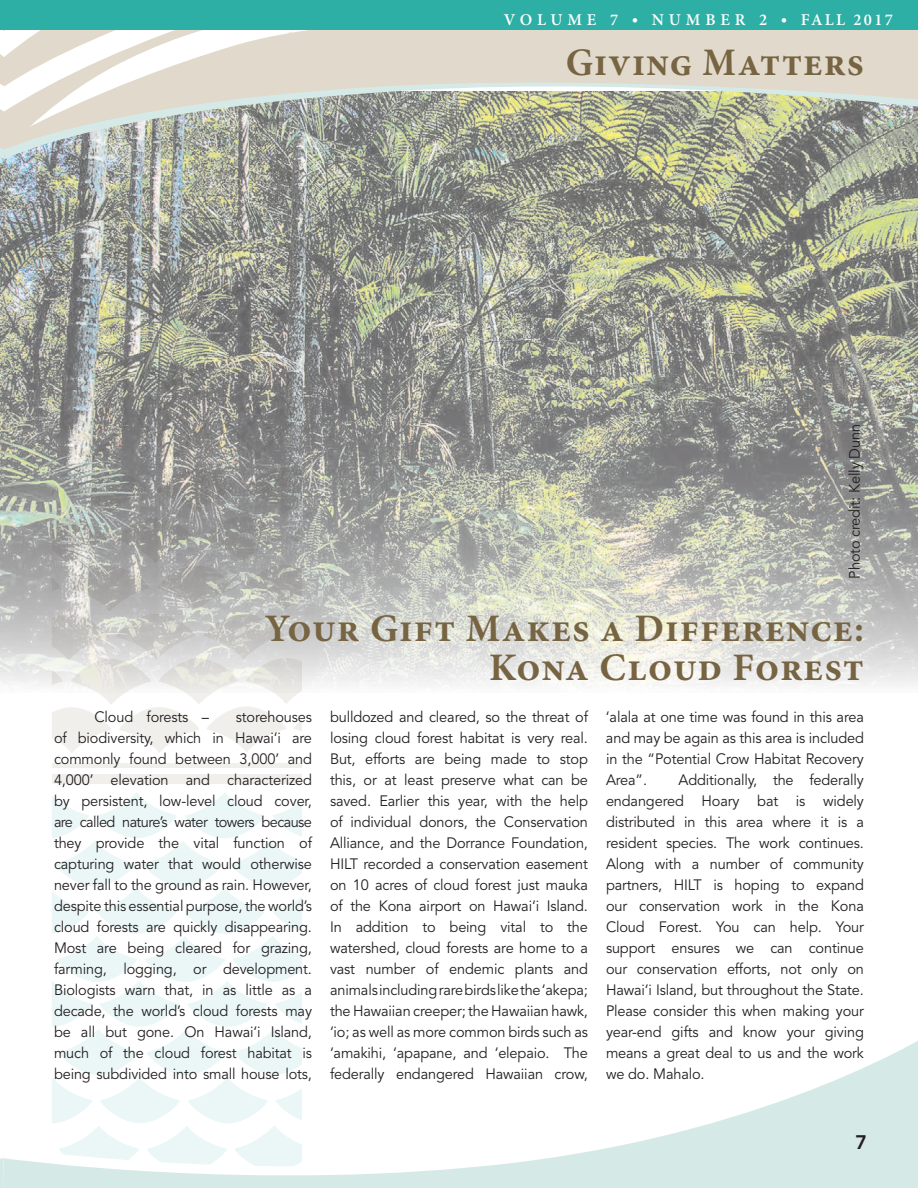
<style>
.page{position:relative;width:918px;height:1188px;background:#fff}
.page>*{position:absolute;margin:0;border:0;box-sizing:border-box;transform-origin:0 0}
.t1{font:700 39px/39px "Minion Pro";letter-spacing:.025em;color:#776442;text-align:right}
.t2{font:800 19.5px "Avenir";color:#231f20}
.t3{font:600 16.5px "Minion Pro";letter-spacing:.28em;color:#fff}
.t4{font:15px/21px "Avenir";letter-spacing:-.01em;color:#231f20;text-align:justify}
</style>
<div class="page">
<svg style="left:52px;top:692px;width:250px;height:61px"></svg>
<svg style="left:52px;top:793px;width:250px;height:233px"></svg>
<div style="left:52px;top:763px;width:250px;height:5px;background:#f1efec"></div>
<div style="left:52px;top:779px;width:250px;height:5px;background:#f1efec"></div>
<div style="left:52px;top:774px;width:250px;height:5px;background:#f1efec"></div>
<img style="left:0;top:159px;width:918px;height:533px">
<div style="left:324px;top:30px;width:594px;height:40px;background:#e1d9cb"></div>
<svg style="left:304px;top:70px;width:614px;height:89px;background:#b2b4a2"></svg>
<svg style="left:0;top:30px;width:304px;height:432px;background:#aaaba5"></svg>
<div style="left:0;top:0;width:918px;height:30px;background:#2dafa5"></div>
<svg style="left:4px;top:1026px;width:914px;height:162px"></svg>
<svg style="left:0;top:1158px;width:4px;height:30px"></svg>
<p class="t3" style="left:504px;top:9px;width:391px">VOLUME 7 • NUMBER 2 • FALL 2017</p>
<h1 class="t1" style="left:566px;top:42px;width:300px">Giving Matters</h1>
<p class="t4" style="left:845px;top:579px;width:156px;rotate:-90deg">Photo credit: Kelly Dunn</p>
<h1 class="t1" style="left:265px;top:608px;width:601px">Your Gift Makes a Difference:<br>Kona Cloud Forest</h1>
<p class="t4" style="left:54px;top:707px;width:260px;text-indent:182px">storehouses of biodiversity, which in Hawai‘i are commonly found between 3,000’ and 4,000’ elevation and characterized by persistent, low-level cloud cover, are called nature’s water towers because they provide the vital function of capturing water that would otherwise never fall to the ground as rain. However, despite this essential purpose, the world’s cloud forests are quickly disappearing.<br>Most are being cleared for grazing, farming, logging, or development.<br>Biologists warn that, in as little as a decade, the world’s cloud forests may be all but gone. On Hawai‘i Island, much of the cloud forest habitat is being subdivided into small house lots,</p>
<p class="t4" style="left:330px;top:707px;width:260px">bulldozed and cleared, so the threat of losing cloud forest habitat is very real.<br>But, efforts are being made to stop this, or at least preserve what can be saved. Earlier this year, with the help of individual donors, the Conservation Alliance, and the Dorrance Foundation, HILT recorded a conservation easement on 10 acres of cloud forest just mauka of the Kona airport on Hawai‘i Island.<br>In addition to being vital to the watershed, cloud forests are home to a vast number of endemic plants and animals including rare birds like the ‘akepa; the Hawaiian creeper; the Hawaiian hawk, ‘io; as well as more common birds such as ‘amakihi, ‘apapane, and ‘elepaio. The federally endangered Hawaiian crow,</p>
<p class="t4" style="left:606px;top:707px;width:260px">‘alala at one time was found in this area and may be again as this area is included in the “Potential Crow Habitat Recovery Area”.</p>
<p class="t4" style="left:95px;top:707px;width:116px">Cloud forests –</p>
<p class="t4" style="left:606px;top:770px;width:260px;text-indent:73px">Additionally, the federally endangered Hoary bat is widely distributed in this area where it is a resident species. The work continues.<br>Along with a number of community partners, HILT is hoping to expand our conservation work in the Kona Cloud Forest. You can help. Your support ensures we can continue our conservation efforts, not only on Hawai‘i Island, but throughout the State.<br>Please consider this when making your year-end gifts and know your giving means a great deal to us and the work we do. Mahalo.</p>
<h2 class="t2" style="left:855px;top:1131px;width:13px">7</h2>
</div>
